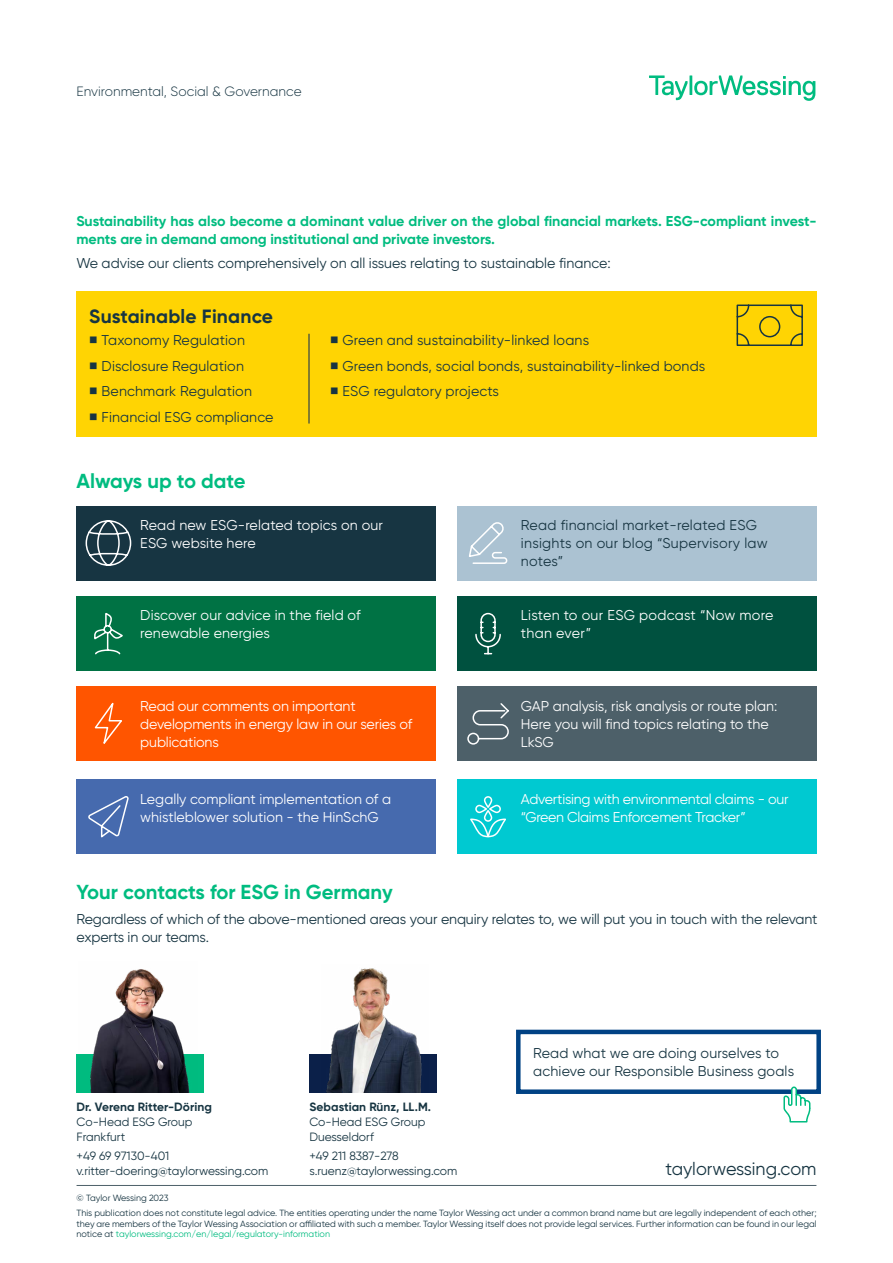
<style>
.page{position:relative;width:893px;height:1263px;background:#fff}
.page>*{position:absolute;margin:0;border:0;box-sizing:border-box;transform-origin:0 0}
.t1{font:700 20.25px "Gilroy";color:#00bc80}
.t2{font:700 19.2px "Gilroy";letter-spacing:.01em;color:#173542}
.t3{font:18px "Gilroy";color:#173542}
.t4{font:14.25px/18px "Gilroy";letter-spacing:.01em;color:#173542}
.t5{font:14.25px/18px "Gilroy";color:#fff}
.t6{font:700 14.25px/18px "Gilroy";color:#00bc80}
.t7{font:14.25px/18px "Gilroy";letter-spacing:-.01em;color:#173542}
.t8{font:14.25px/18px "Gilroy";letter-spacing:-.02em;color:#fff}
.t9{font:14.25px/18px "Gilroy";letter-spacing:.02em;color:#fff}
.t10{font:300 13.5px "Gilroy";color:#173542}
.t11{font:12px/15px "Gilroy";color:#173542}
.t12{font:700 12px "Gilroy";letter-spacing:.005em;color:#173542}
.t13{font:9px/14.7px "Gilroy";color:#173542}
.s1{color:#00bc80}
</style>
<div class="page">
<svg style="left:649px;top:75px;width:166px;height:26px"></svg>
<div style="left:77px;top:506px;width:359px;height:75px;background:#173542"></div>
<div style="left:77px;top:596px;width:359px;height:75px;background:#007244"></div>
<div style="left:77px;top:686px;width:359px;height:75px;background:#f50"></div>
<div style="left:77px;top:779px;width:359px;height:75px;background:#466aae"></div>
<div style="left:457px;top:506px;width:359px;height:75px;background:#abc2d2"></div>
<div style="left:457px;top:596px;width:359px;height:75px;background:#00513f"></div>
<div style="left:457px;top:686px;width:359px;height:75px;background:#4d6069"></div>
<div style="left:457px;top:779px;width:359px;height:75px;background:#00c9d1"></div>
<div style="left:77px;top:291px;width:740px;height:145px;background:#ffd403"></div>
<hr style="left:308px;top:334px;width:2px;height:89px;background:#243a4d">
<hr style="left:77px;top:1185px;width:739px;height:1px;background:#4d6069">
<svg style="left:85px;top:520px;width:47px;height:46px"></svg>
<svg style="left:467px;top:703px;width:42px;height:42px"></svg>
<svg style="left:88px;top:796px;width:41px;height:42px"></svg>
<svg style="left:470px;top:796px;width:36px;height:42px"></svg>
<svg style="left:94px;top:613px;width:29px;height:42px"></svg>
<svg style="left:94px;top:702px;width:28px;height:42px"></svg>
<svg style="left:469px;top:522px;width:39px;height:42px"></svg>
<div style="left:77px;top:1054px;width:127px;height:38px;background:#00bc80"></div>
<div style="left:309px;top:1054px;width:128px;height:39px;background:#0b2049"></div>
<img style="left:326px;top:968px;width:96px;height:125px">
<img style="left:90px;top:969px;width:100px;height:123px">
<svg style="left:475px;top:612px;width:26px;height:43px"></svg>
<svg style="left:516px;top:1029px;width:305px;height:94px"></svg>
<svg style="left:736px;top:304px;width:67px;height:42px"></svg>
<p class="t10" style="left:77px;top:83px;width:227px">Environmental, Social &amp; Governance</p>
<p class="t6" style="left:76px;top:212px;width:742px">Sustainability has also become a dominant value driver on the global financial markets. ESG-compliant invest&shy;ments are in demand among institutional and private investors.</p>
<p class="t4" style="left:76px;top:254px;width:536px">We advise our clients comprehensively on all issues relating to sustainable finance:</p>
<h2 class="t2" style="left:89px;top:304px;width:185px">Sustainable Finance</h2>
<p class="t4" style="left:89px;top:331px;width:157px">■ Taxonomy Regulation</p>
<p class="t4" style="left:89px;top:356px;width:156px">■ Disclosure Regulation</p>
<p class="t4" style="left:89px;top:382px;width:164px">■ Benchmark Regulation</p>
<p class="t4" style="left:89px;top:407px;width:186px">■ Financial ESG compliance</p>
<h1 class="t1" style="left:77px;top:468px;width:171px">Always up to date</h1>
<p class="t4" style="left:330px;top:331px;width:260px">■ Green and sustainability-linked loans</p>
<p class="t4" style="left:330px;top:356px;width:377px">■ Green bonds, social bonds, sustainability-linked bonds</p>
<p class="t4" style="left:330px;top:382px;width:170px">■ ESG regulatory projects</p>
<p class="t5" style="left:140px;top:516px;width:244px">Read new ESG-related topics on our<br>ESG website here</p>
<p class="t4" style="left:521px;top:516px;width:248px">Read financial market-related ESG insights on our blog “Supervisory law notes”</p>
<p class="t5" style="left:140px;top:606px;width:222px">Discover our advice in the field of renewable energies</p>
<p class="t9" style="left:521px;top:606px;width:254px">Listen to our ESG podcast “Now more than ever”</p>
<p class="t5" style="left:140px;top:696px;width:273px">Read our comments on important developments in energy law in our series of publications</p>
<p class="t5" style="left:521px;top:696px;width:258px">GAP analysis, risk analysis or route plan:<br>Here you will find topics relating to the<br>LkSG</p>
<p class="t5" style="left:140px;top:789px;width:252px">Legally compliant implementation of a whistleblower solution - the HinSchG</p>
<p class="t8" style="left:521px;top:789px;width:269px">Advertising with environmental claims - our “Green Claims Enforcement Tracker”</p>
<h1 class="t1" style="left:77px;top:880px;width:318px">Your contacts for ESG in Germany</h1>
<p class="t7" style="left:77px;top:910px;width:743px">Regardless of which of the above-mentioned areas your enquiry relates to, we will put you in touch with the relevant experts in our teams.</p>
<p class="t4" style="left:533px;top:1044px;width:262px">Read what we are doing ourselves to achieve our Responsible Business goals</p>
<p class="t12" style="left:77px;top:1099px;width:137px">Dr. Verena Ritter-Döring</p>
<p class="t11" style="left:77px;top:1114px;width:117px">Co-Head ESG Group<br>Frankfurt</p>
<p class="t11" style="left:77px;top:1148px;width:193px">+49 69 97130-401 v.ritter-doering@taylorwessing.com</p>
<p class="t12" style="left:309px;top:1099px;width:123px">Sebastian Rünz, LL.M.</p>
<p class="t11" style="left:309px;top:1114px;width:117px">Co-Head ESG Group<br>Duesseldorf</p>
<p class="t11" style="left:309px;top:1148px;width:149px">+49 211 8387-278 s.ruenz@taylorwessing.com</p>
<p class="t3" style="left:665px;top:1157px;width:153px">taylorwessing.com</p>
<p class="t13" style="left:77px;top:1190px;width:741px">© Taylor Wessing 2023<br>This publication does not constitute legal advice. The entities operating under the name Taylor Wessing act under a common brand name but are legally independent of each other;</p>
<p class="t13" style="left:77px;top:1218px;width:742px;line-height:10.5px">they are members of the Taylor Wessing Association or affiliated with such a member. Taylor Wessing itself does not provide legal services. Further information can be found in our legal notice at <span class="s1">taylorwessing.com/en/legal/regulatory-information</span></p>
</div>
